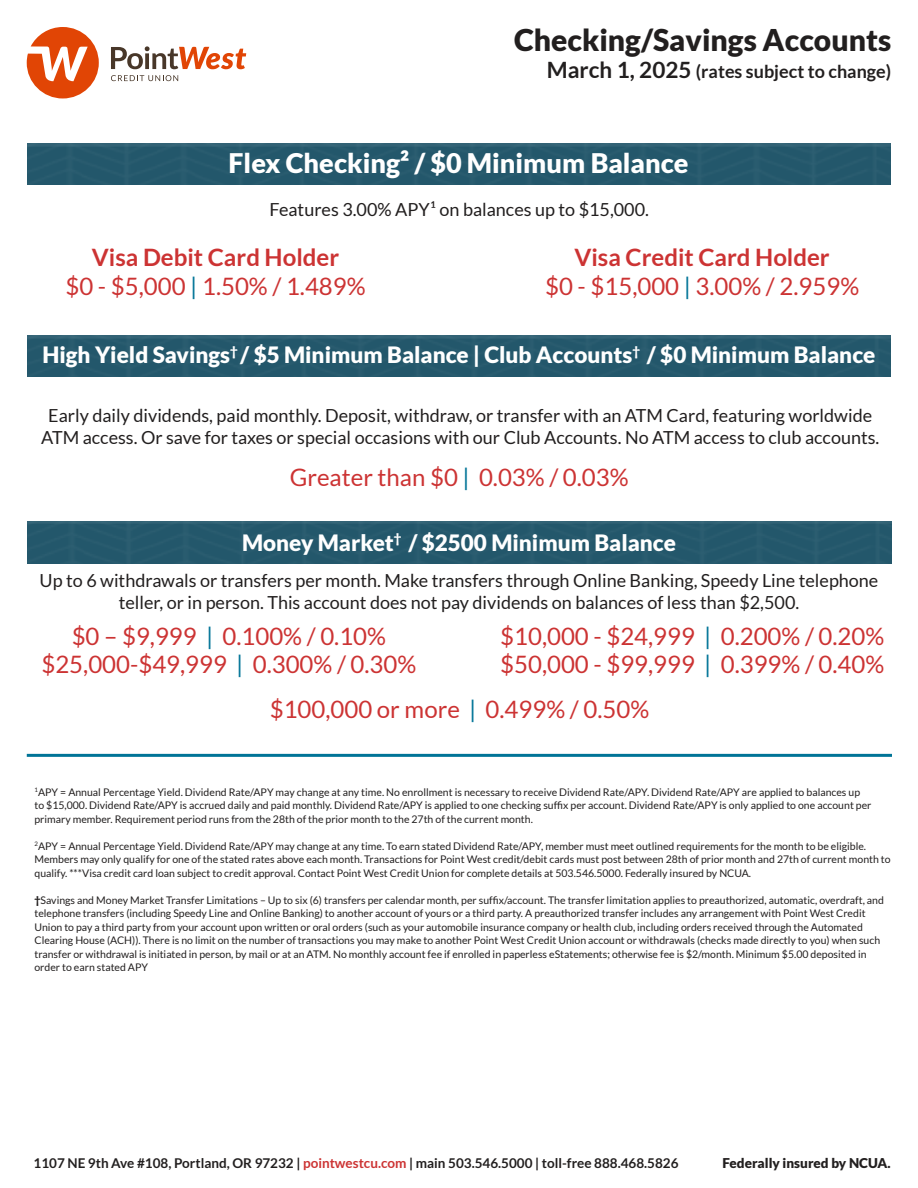
<style>
.page{position:relative;width:918px;height:1188px;background:#fff}
.page>*{position:absolute;margin:0;border:0;box-sizing:border-box;transform-origin:0 0}
.t1{font:900 30px "Lato";color:#221f1f}
.t2{font:900 27px "Lato";color:#fff}
.t3{font:24px/28.8px "Lato";color:#c33;text-align:center}
.t4{font:900 22.5px "Lato";color:#fff}
.t5{font:18px/21.6px "Lato";color:#221f1f;text-align:center}
.t6{font:700 18px "Lato";color:#221f1f}
.t7{font:700 13.5px "Lato";color:#221f1f}
.t8{font:900 13.5px "Lato";color:#221f1f}
.t9{font:10.5px/13.5px "Lato";color:#221f1f}
.s1{font-size:22.5px}
.s2{font-weight:700}
.s3{color:#007497}
.s4{font-weight:900}
.s5{color:#c33}
</style>
<div class="page">
<hr style="left:27px;top:754px;width:865px;height:3px;background:#007497">
<svg style="left:111px;top:46px;width:135px;height:23px"></svg>
<svg style="left:111px;top:75px;width:67px;height:6px"></svg>
<svg style="left:27px;top:27px;width:72px;height:71px"></svg>
<div style="left:27px;top:144px;width:864px;height:41px;background:#24576b"></div>
<img style="left:27px;top:335px;width:864px;height:41px">
<div style="left:27px;top:522px;width:864px;height:42px;background:#23576b"></div>
<h1 class="t1" style="left:514px;top:26px;width:379px">Checking/Savings Accounts</h1>
<h3 class="t6" style="left:547px;top:64px;width:346px"><span class="s1">March 1, 2025</span> (rates subject to change)</h3>
<h2 class="t2" style="left:229px;top:151px;width:462px">Flex Checking² / $0 Minimum Balance</h2>
<h3 class="t5" style="left:270px;top:199px;width:381px">Features 3.00% APY¹ on balances up to $15,000.</h3>
<h3 class="t3" style="left:66px;top:244px;width:302px"><span class="s2">Visa Debit Card Holder<br></span>$0 - $5,000 <span class="s3">|</span> 1.50% / 1.489%</h3>
<h3 class="t3" style="left:545px;top:244px;width:316px"><span class="s2">Visa Credit Card Holder<br></span>$0 - $15,000 <span class="s3">|</span> 3.00% / 2.959%</h3>
<h3 class="t4" style="left:42px;top:345px;width:835px">High Yield Savings<sup>†</sup> / $5 Minimum Balance | Club Accounts<sup>†</sup> / $0 Minimum Balance</h3>
<h3 class="t5" style="left:41px;top:405px;width:840px">Early daily dividends, paid monthly. Deposit, withdraw, or transfer with an ATM Card, featuring worldwide<br>ATM access. Or save for taxes or special occasions with our Club Accounts. No ATM access to club accounts.</h3>
<h3 class="t3" style="left:290px;top:464px;width:340px">Greater than $0 <span class="s3">|</span> 0.03% / 0.03%</h3>
<h3 class="t4" style="left:242px;top:532px;width:436px">Money Market<sup>†</sup> / $2500 Minimum Balance</h3>
<h3 class="t5" style="left:40px;top:570px;width:840px">Up to 6 withdrawals or transfers per month. Make transfers through Online Banking, Speedy Line telephone teller, or in person. This account does not pay dividends on balances of less than $2,500.</h3>
<h3 class="t3" style="left:41px;top:623px;width:376px">$0 – $9,999 <span class="s3">|</span> 0.100% / 0.10% $25,000-$49,999 <span class="s3">|</span> 0.300% / 0.30%</h3>
<h3 class="t3" style="left:500px;top:623px;width:386px;text-align:left">$10,000 - $24,999 <span class="s3">|</span> 0.200% / 0.20% $50,000 - $99,999 <span class="s3">|</span> 0.399% / 0.40%</h3>
<h3 class="t3" style="left:270px;top:696px;width:381px">$100,000 or more <span class="s3">|</span> 0.499% / 0.50%</h3>
<p class="t9" style="left:34px;top:786px;width:838px"><sup>1</sup>APY = Annual Percentage Yield. Dividend Rate/APY may change at any time. No enrollment is necessary to receive Dividend Rate/APY. Dividend Rate/APY are applied to balances up to $15,000. Dividend Rate/APY is accrued daily and paid monthly. Dividend Rate/APY is applied to one checking suffix per account. Dividend Rate/APY is only applied to one account per primary member. Requirement period runs from the 28th of the prior month to the 27th of the current month.</p>
<p class="t9" style="left:34px;top:840px;width:858px"><sup>2</sup>APY = Annual Percentage Yield. Dividend Rate/APY may change at any time. To earn stated Dividend Rate/APY, member must meet outlined requirements for the month to be eligible.<br>Members may only qualify for one of the stated rates above each month. Transactions for Point West credit/debit cards must post between 28th of prior month and 27th of current month to qualify. ***Visa credit card loan subject to credit approval. Contact Point West Credit Union for complete details at 503.546.5000. Federally insured by NCUA.</p>
<p class="t9" style="left:34px;top:893px;width:851px"><span class="s4">†</span>Savings and Money Market Transfer Limitations – Up to six (6) transfers per calendar month, per suffix/account. The transfer limitation applies to preauthorized, automatic, overdraft, and telephone transfers (including Speedy Line and Online Banking) to another account of yours or a third party. A preauthorized transfer includes any arrangement with Point West Credit Union to pay a third party from your account upon written or oral orders (such as your automobile insurance company or health club, including orders received through the Automated Clearing House (ACH)). There is no limit on the number of transactions you may make to another Point West Credit Union account or withdrawals (checks made directly to you) when such transfer or withdrawal is initiated in person, by mail or at an ATM. No monthly account fee if enrolled in paperless eStatements; otherwise fee is $2/month. Minimum $5.00 deposited in order to earn stated APY</p>
<p class="t7" style="left:34px;top:1158px;width:647px">1107 NE 9th Ave #108, Portland, OR 97232 | <span class="s5">pointwestcu.com</span> | main 503.546.5000 | toll-free 888.468.5826</p>
<p class="t8" style="left:723px;top:1157px;width:170px">Federally insured by NCUA.</p>
</div>
